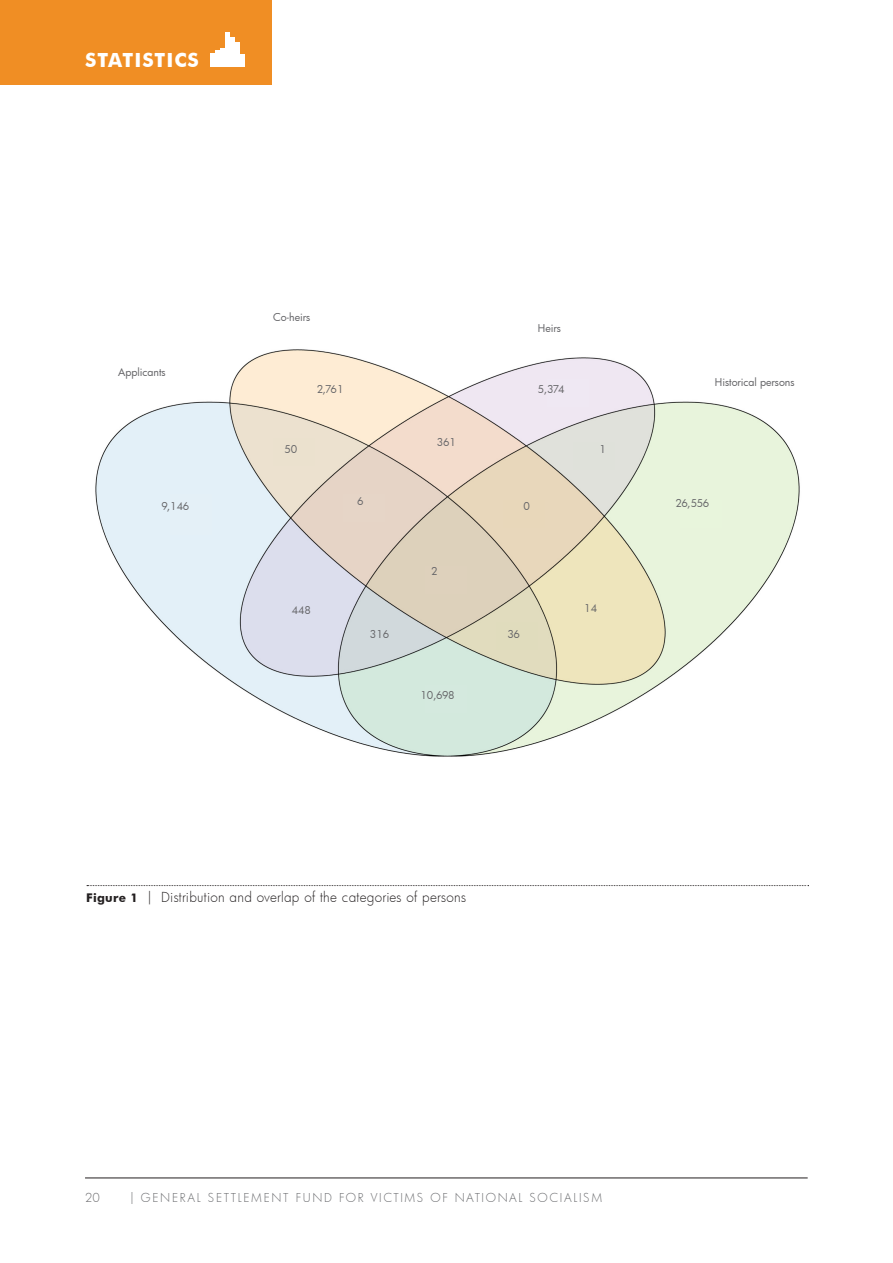
<style>
.page{position:relative;width:893px;height:1263px;background:#fff}
.page>*{position:absolute;margin:0;border:0;box-sizing:border-box;transform-origin:0 0}
.t1{font:700 19.5px "Futura BT";letter-spacing:.05em;color:#fff}
.t2{font:300 13.5px "Futura";letter-spacing:.02em;color:#231f20}
.t3{font:300 12px "Futura";letter-spacing:.14em;color:#6c6d70}
.t4{font:300 12px "Futura";color:#636366}
.t5{font:10.5px "Futura";letter-spacing:-.005em;color:#636366}
.s1{font-family:"Futura BT";font-weight:700;font-size:12px}
</style>
<div class="page">
<div style="left:0;top:0;width:272px;height:85px;background:#f08e24"></div>
<hr style="left:85px;top:1178px;width:723px;height:1px;background:#231f20">
<hr style="left:211px;top:53px;width:4px;height:14px;background:#fff">
<hr style="left:216px;top:50px;width:4px;height:17px;background:#fff">
<hr style="left:221px;top:49px;width:4px;height:18px;background:#fff">
<hr style="left:226px;top:32px;width:4px;height:35px;background:#fff">
<hr style="left:231px;top:37px;width:4px;height:30px;background:#fff">
<div style="left:235px;top:43px;width:5px;height:24px;background:#fff"></div>
<div style="left:240px;top:55px;width:5px;height:12px;background:#fff"></div>
<svg style="left:87px;top:885px;width:722px;height:1px"></svg>
<img style="left:95px;top:349px;width:705px;height:408px">
<div style="left:93px;top:367px;width:100px;height:25px;background:#fff"></div>
<div style="left:691px;top:367px;width:114px;height:30px;background:#fff"></div>
<div style="left:170px;top:494px;width:41px;height:40px;background:#e4f0f7"></div>
<div style="left:285px;top:591px;width:41px;height:40px;background:#dcdeed"></div>
<div style="left:361px;top:621px;width:41px;height:27px;background:#d1d9dc"></div>
<div style="left:426px;top:685px;width:41px;height:27px;background:#d4e9de"></div>
<div style="left:573px;top:442px;width:42px;height:27px;background:#dfe1da"></div>
<div style="left:496px;top:622px;width:42px;height:28px;background:#e0dcbd"></div>
<div style="left:574px;top:598px;width:42px;height:27px;background:#eee5bc"></div>
<div style="left:680px;top:500px;width:42px;height:27px;background:#e8f5dc"></div>
<div style="left:426px;top:567px;width:41px;height:27px;background:#ded1bc"></div>
<div style="left:503px;top:500px;width:41px;height:27px;background:#e8d7ba"></div>
<div style="left:343px;top:494px;width:42px;height:27px;background:#e6d5c7"></div>
<div style="left:273px;top:438px;width:42px;height:28px;background:#ebe1ce"></div>
<div style="left:307px;top:383px;width:41px;height:27px;background:#feecd4"></div>
<div style="left:420px;top:430px;width:42px;height:27px;background:#f3dccc"></div>
<div style="left:547px;top:379px;width:42px;height:27px;background:#efe8f3"></div>
<p class="t1" style="left:85px;top:49px;width:115px">STATISTICS</p>
<p class="t5" style="left:118px;top:365px;width:49px">Applicants</p>
<p class="t5" style="left:162px;top:499px;width:29px">9,146</p>
<p class="t5" style="left:273px;top:310px;width:39px">Co-heirs</p>
<p class="t5" style="left:538px;top:321px;width:25px">Heirs</p>
<p class="t5" style="left:317px;top:382px;width:28px">2,761</p>
<p class="t5" style="left:538px;top:382px;width:28px">5,374</p>
<p class="t5" style="left:715px;top:375px;width:81px">Historical persons</p>
<p class="t5" style="left:285px;top:442px;width:14px">50</p>
<p class="t5" style="left:437px;top:435px;width:21px">361</p>
<p class="t5" style="left:599px;top:442px;width:8px">1</p>
<p class="t5" style="left:357px;top:494px;width:8px">6</p>
<p class="t5" style="left:524px;top:499px;width:8px">0</p>
<p class="t5" style="left:675px;top:496px;width:35px">26,556</p>
<p class="t5" style="left:431px;top:564px;width:8px">2</p>
<p class="t5" style="left:292px;top:603px;width:21px">448</p>
<p class="t5" style="left:584px;top:601px;width:14px">14</p>
<p class="t5" style="left:370px;top:627px;width:21px">316</p>
<p class="t5" style="left:507px;top:627px;width:14px">36</p>
<p class="t5" style="left:420px;top:688px;width:36px">10,698</p>
<p class="t2" style="left:86px;top:888px;width:381px"><span class="s1">Figure 1</span> | Distribution and overlap of the categories of persons</p>
<p class="t4" style="left:85px;top:1189px;width:16px">20</p>
<p class="t3" style="left:130px;top:1189px;width:474px">| GENERAL SETTLEMENT FUND FOR VICTIMS OF NATIONAL SOCIALISM</p>
</div>
